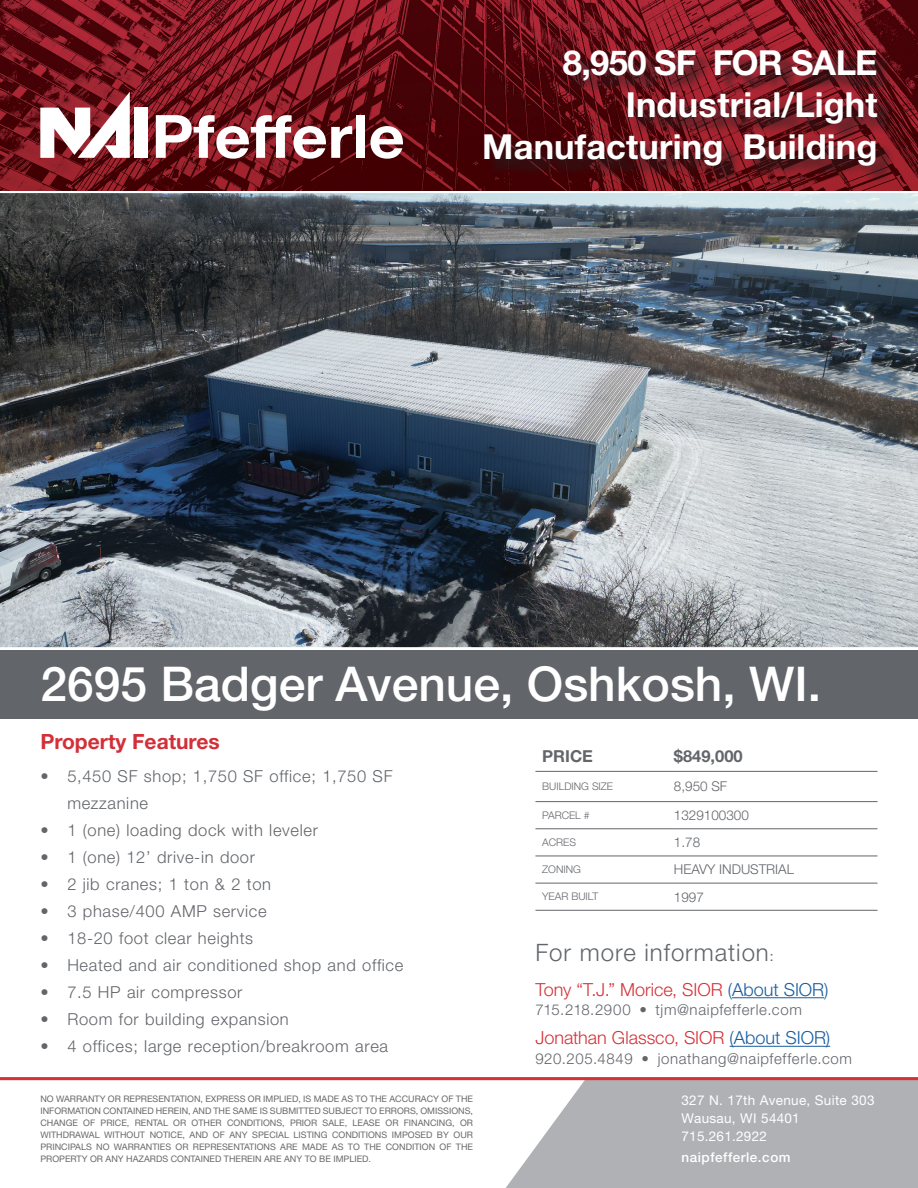
<style>
.page{position:relative;width:918px;height:1188px;background:#fff}
.page>*{position:absolute;margin:0;border:0;box-sizing:border-box;transform-origin:0 0}
.t1{font:500 48px "Helvetica Neue LT Std";color:#fff}
.t2{font:700 34.5px/42px "Helvetica Neue LT Std";letter-spacing:.005em;color:#fff;text-align:right}
.t3{font:700 34.5px "Helvetica Neue LT Std";letter-spacing:-.02em;color:#fff}
.t4{font:300 24px "Helvetica Neue LT Std";letter-spacing:.04em;color:#62656a}
.t5{font:700 21px "Helvetica Neue LT Std";color:#d32f38}
.t6{font:300 18px "Helvetica Neue LT Std";color:#d43238}
.t7{font:300 16.5px/27px "Helvetica Neue LT Std";letter-spacing:.04em;color:#62656a}
.t8{font:700 16.5px "Helvetica Neue LT Std";color:#62656a}
.t9{font:300 15px "Helvetica Neue LT Std";letter-spacing:.045em;color:#62656a}
.t10{font:13.5px "Helvetica Neue LT Std";letter-spacing:.02em;color:#fff}
.t11{font:300 13.5px "Helvetica Neue LT Std";color:#62656a}
.t12{font:500 13.5px "Helvetica Neue LT Std";letter-spacing:.04em;color:#fff}
.t13{font:300 10.5px "Helvetica Neue LT Std";color:#62656a}
.t14{font:9px/12.1px "Helvetica Neue LT Std";color:#69696c;text-align:justify}
.s1{font-weight:400;font-size:13.5px}
.s2{color:#175d9e}
</style>
<div class="page">
<img style="left:0;top:190px;width:918px;height:458px">
<div style="left:0;top:1078px;width:918px;height:110px;background:#b0b1b5"></div>
<svg style="left:0;top:1080px;width:586px;height:108px;background:#f9f9f9"></svg>
<img style="left:0;top:0;width:918px;height:190px">
<div style="left:0;top:650px;width:918px;height:69px;background:#62656a"></div>
<hr style="left:0;top:1077px;width:918px;height:3px;background:#d43238">
<div style="left:487px;top:52px;width:409px;height:132px;background:#231f20;opacity:.75"></div>
<div style="left:134px;top:108px;width:14px;height:50px;background:#fff"></div>
<svg style="left:40px;top:92px;width:90px;height:66px"></svg>
<svg style="left:156px;top:115px;width:196px;height:44px"></svg>
<div style="left:356px;top:115px;width:9px;height:43px;background:#fff"></div>
<svg style="left:370px;top:126px;width:33px;height:33px"></svg>
<hr style="left:535px;top:771px;width:139px;height:1px;background:#62656a">
<hr style="left:674px;top:771px;width:204px;height:1px;background:#62656a">
<hr style="left:535px;top:801px;width:139px;height:1px;background:#62656a">
<hr style="left:674px;top:801px;width:204px;height:1px;background:#62656a">
<hr style="left:535px;top:829px;width:139px;height:1px;background:#62656a">
<hr style="left:674px;top:829px;width:204px;height:1px;background:#62656a">
<hr style="left:535px;top:856px;width:139px;height:1px;background:#62656a">
<hr style="left:674px;top:856px;width:204px;height:1px;background:#62656a">
<hr style="left:535px;top:883px;width:139px;height:1px;background:#62656a">
<hr style="left:674px;top:883px;width:204px;height:1px;background:#62656a">
<hr style="left:535px;top:910px;width:139px;height:1px;background:#62656a">
<hr style="left:674px;top:910px;width:204px;height:1px;background:#62656a">
<hr style="left:732px;top:997px;width:92px;height:1px;background:#175d9e">
<hr style="left:730px;top:1046px;width:100px;height:1px;background:#175d9e">
<p class="t3" style="left:563px;top:41px;width:316px">8,950 SF FOR SALE</p>
<p class="t2" style="left:482px;top:83px;width:397px">Industrial/Light<br>Manufacturing Building</p>
<p class="t1" style="left:40px;top:656px;width:782px">2695 Badger Avenue, Oshkosh, WI.</p>
<p class="t5" style="left:40px;top:728px;width:181px">Property Features</p>
<p class="t7" style="left:67px;top:763px;width:327px;text-indent:-27px">• 5,450 SF shop; 1,750 SF office; 1,750 SF mezzanine</p>
<p class="t7" style="left:40px;top:817px;width:279px">• 1 (one) loading dock with leveler</p>
<p class="t7" style="left:40px;top:844px;width:216px">• 1 (one) 12’ drive-in door</p>
<p class="t7" style="left:40px;top:871px;width:232px">• 2 jib cranes; 1 ton &amp; 2 ton</p>
<p class="t7" style="left:40px;top:898px;width:228px">• 3 phase/400 AMP service</p>
<p class="t7" style="left:40px;top:925px;width:214px">• 18-20 foot clear heights</p>
<p class="t7" style="left:40px;top:952px;width:365px">• Heated and air conditioned shop and office</p>
<p class="t7" style="left:40px;top:979px;width:204px">• 7.5 HP air compressor</p>
<p class="t7" style="left:40px;top:1006px;width:250px">• Room for building expansion</p>
<p class="t7" style="left:40px;top:1033px;width:349px">• 4 offices; large reception/breakroom area</p>
<p class="t14" style="left:40px;top:1092px;width:434px">NO WARRANTY OR REPRESENTATION, EXPRESS OR IMPLIED, IS MADE AS TO THE ACCURACY OF THE INFORMATION CONTAINED HEREIN, AND THE SAME IS SUBMITTED SUBJECT TO ERRORS, OMISSIONS, CHANGE OF PRICE, RENTAL OR OTHER CONDITIONS, PRIOR SALE, LEASE OR FINANCING, OR WITHDRAWAL WITHOUT NOTICE, AND OF ANY SPECIAL LISTING CONDITIONS IMPOSED BY OUR PRINCIPALS NO WARRANTIES OR REPRESENTATIONS ARE MADE AS TO THE CONDITION OF THE PROPERTY OR ANY HAZARDS CONTAINED THEREIN ARE ANY TO BE IMPLIED.</p>
<p class="t10" style="left:681px;top:1092px;width:195px">327 N. 17th Avenue, Suite 303</p>
<p class="t8" style="left:542px;top:746px;width:52px">PRICE</p>
<p class="t8" style="left:674px;top:746px;width:70px">$849,000</p>
<p class="t13" style="left:542px;top:780px;width:72px">BUILDING SIZE</p>
<p class="t11" style="left:674px;top:778px;width:55px">8,950 SF</p>
<p class="t13" style="left:542px;top:809px;width:49px">PARCEL #</p>
<p class="t11" style="left:674px;top:807px;width:77px">1329100300</p>
<p class="t13" style="left:542px;top:836px;width:35px">ACRES</p>
<p class="t11" style="left:674px;top:834px;width:28px">1.78</p>
<p class="t13" style="left:542px;top:863px;width:40px">ZONING</p>
<p class="t11" style="left:674px;top:861px;width:122px">HEAVY INDUSTRIAL</p>
<p class="t13" style="left:542px;top:890px;width:58px">YEAR BUILT</p>
<p class="t11" style="left:674px;top:888px;width:32px">1997</p>
<p class="t4" style="left:535px;top:937px;width:240px">For more information<span class="s1">:</span></p>
<p class="t6" style="left:535px;top:979px;width:294px">Tony “T.J.” Morice, SIOR <span class="s2">(About SIOR)</span></p>
<p class="t9" style="left:535px;top:1001px;width:268px">715.218.2900 • tjm@naipfefferle.com</p>
<p class="t6" style="left:535px;top:1027px;width:296px">Jonathan Glassco, SIOR <span class="s2">(About SIOR)</span></p>
<p class="t9" style="left:535px;top:1049px;width:318px">920.205.4849 • jonathang@naipfefferle.com</p>
<p class="t10" style="left:681px;top:1110px;width:120px">Wausau, WI 54401</p>
<p class="t10" style="left:681px;top:1128px;width:87px">715.261.2922</p>
<p class="t12" style="left:681px;top:1149px;width:111px">naipfefferle.com</p>
</div>
